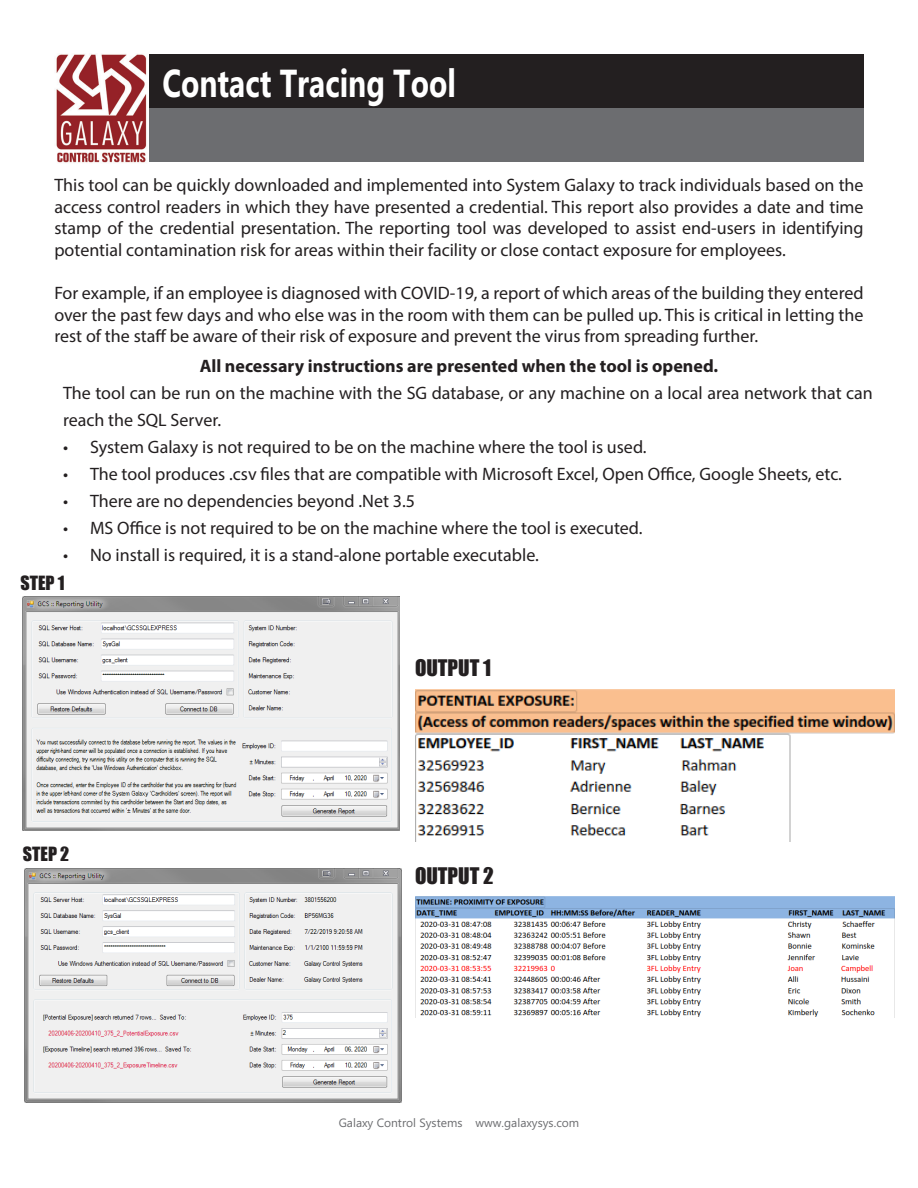
<style>
.page{position:relative;width:918px;height:1188px;background:#fff}
.page>*{position:absolute;margin:0;border:0;box-sizing:border-box;transform-origin:0 0}
.t1{font:700 39px "Microsoft Phags Pa";color:#fff;scale:.77 1}
.t2{font:21px "Impact";color:#231f20}
.t3{font:18px/21.6px "Myriad Pro";color:#231f20;text-align:justify}
.t4{font:700 18px "Myriad Pro";color:#231f20}
.t5{font:18px "Impact";color:#231f20}
.t6{font:12px "Microsoft Phags Pa";color:#6c6d70}
</style>
<div class="page">
<img style="left:415px;top:689px;width:480px;height:152px">
<img style="left:415px;top:897px;width:480px;height:121px">
<img style="left:22px;top:596px;width:378px;height:235px">
<img style="left:24px;top:869px;width:377px;height:233px">
<div style="left:149px;top:108px;width:715px;height:53px;background:#6c6d70"></div>
<div style="left:149px;top:55px;width:715px;height:53px;background:#231f20"></div>
<img style="left:56px;top:54px;width:91px;height:109px">
<p class="t1" style="left:162px;top:56px;width:383px">Contact Tracing Tool</p>
<p class="t3" style="left:54px;top:174px;width:811px">This tool can be quickly downloaded and implemented into System Galaxy to track individuals based on the access control readers in which they have presented a credential. This report also provides a date and time stamp of the credential presentation. The reporting tool was developed to assist end-users in identifying potential contamination risk for areas within their facility or close contact exposure for employees.</p>
<p class="t3" style="left:54px;top:282px;width:811px">For example, if an employee is diagnosed with COVID-19, a report of which areas of the building they entered over the past few days and who else was in the room with them can be pulled up. This is critical in letting the rest of the staff be aware of their risk of exposure and prevent the virus from spreading further.</p>
<p class="t4" style="left:200px;top:354px;width:520px">All necessary instructions are presented when the tool is opened.</p>
<p class="t3" style="left:63px;top:379px;width:811px;line-height:27px">The tool can be run on the machine with the SG database, or any machine on a local area network that can reach the SQL Server.</p>
<p class="t3" style="left:63px;top:435px;width:585px">• System Galaxy is not required to be on the machine where the tool is used.</p>
<p class="t3" style="left:63px;top:462px;width:780px">• The tool produces .csv files that are compatible with Microsoft Excel, Open Office, Google Sheets, etc.</p>
<p class="t3" style="left:63px;top:489px;width:354px">• There are no dependencies beyond .Net 3.5</p>
<p class="t3" style="left:63px;top:516px;width:581px">• MS Office is not required to be on the machine where the tool is executed.</p>
<p class="t3" style="left:63px;top:543px;width:477px">• No install is required, it is a stand-alone portable executable.</p>
<p class="t5" style="left:20px;top:569px;width:46px">STEP 1</p>
<p class="t5" style="left:23px;top:840px;width:48px">STEP 2</p>
<p class="t2" style="left:415px;top:651px;width:78px">OUTPUT 1</p>
<p class="t2" style="left:415px;top:860px;width:80px">OUTPUT 2</p>
<p class="t6" style="left:339px;top:1115px;width:242px">Galaxy Control Systems www.galaxysys.com</p>
</div>
